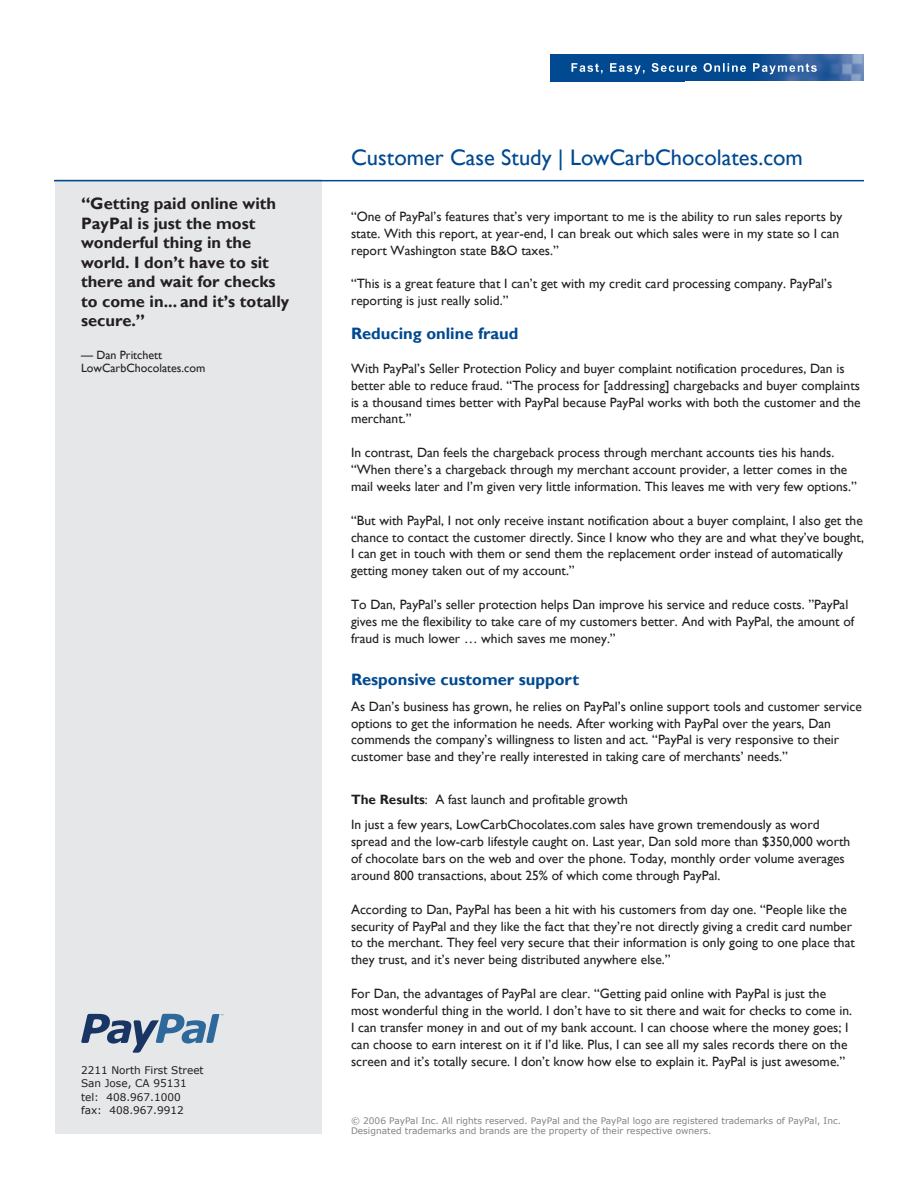
<style>
.page{position:relative;width:918px;height:1188px;background:#fff}
.page>*{position:absolute;margin:0;border:0;box-sizing:border-box;transform-origin:0 0}
.t1{font:22.5px "Gill Sans";color:#014990}
.t2{font:700 16.5px/19.5px "Gill Sans";color:#231f20}
.t3{font:700 16.5px "Gill Sans";color:#014990}
.t4{font:13.5px/16.8px "Gill Sans";color:#231f20}
.t5{font:12px/13.5px "Gill Sans";color:#231f20}
.t6{font:10.5px/13.5px "Verdana";color:#231f20}
.t7{font:9px/10.5px "Verdana";color:#808285}
.s1{font-weight:700}
</style>
<div class="page">
<div style="left:550px;top:54px;width:135px;height:27px;background:#014990"></div>
<img style="left:685px;top:54px;width:179px;height:27px">
<svg style="left:571px;top:63px;width:246px;height:11px"></svg>
<div style="left:55px;top:179px;width:267px;height:955px;background:#e6e7e9"></div>
<hr style="left:54px;top:180px;width:810px;height:1px;background:#014990">
<svg style="left:81px;top:1014px;width:142px;height:39px"></svg>
<p class="t2" style="left:81px;top:195px;width:210px">“Getting paid online with<br>PayPal is just the most wonderful thing in the world. I don’t have to sit there and wait for checks to come in... and it’s totally secure.”</p>
<p class="t5" style="left:81px;top:348px;width:126px">— Dan Pritchett<br>LowCarbChocolates.com</p>
<p class="t6" style="left:81px;top:1063px;width:124px">2211 North First Street<br>San Jose, CA 95131 tel: 408.967.1000 fax: 408.967.9912</p>
<h1 class="t1" style="left:351px;top:144px;width:453px">Customer Case Study | LowCarbChocolates.com</h1>
<p class="t4" style="left:351px;top:208px;width:493px">“One of PayPal’s features that’s very important to me is the ability to run sales reports by state. With this report, at year-end, I can break out which sales were in my state so I can report Washington state B&amp;O taxes.”</p>
<p class="t4" style="left:351px;top:276px;width:483px">“This is a great feature that I can’t get with my credit card processing company. PayPal’s reporting is just really solid.”</p>
<p class="t3" style="left:351px;top:324px;width:169px">Reducing online fraud</p>
<p class="t4" style="left:351px;top:360px;width:511px">With PayPal’s Seller Protection Policy and buyer complaint notification procedures, Dan is better able to reduce fraud. “The process for [addressing] chargebacks and buyer complaints is a thousand times better with PayPal because PayPal works with both the customer and the merchant.”</p>
<p class="t4" style="left:351px;top:445px;width:507px">In contrast, Dan feels the chargeback process through merchant accounts ties his hands. “When there’s a chargeback through my merchant account provider, a letter comes in the mail weeks later and I’m given very little information. This leaves me with very few options.”</p>
<p class="t4" style="left:351px;top:512px;width:514px">“But with PayPal, I not only receive instant notification about a buyer complaint, I also get the chance to contact the customer directly. Since I know who they are and what they’ve bought, I can get in touch with them or send them the replacement order instead of automatically getting money taken out of my account.”</p>
<p class="t4" style="left:351px;top:596px;width:505px">To Dan, PayPal’s seller protection helps Dan improve his service and reduce costs. ”PayPal gives me the flexibility to take care of my customers better. And with PayPal, the amount of fraud is much lower … which saves me money.”</p>
<p class="t3" style="left:351px;top:670px;width:230px">Responsive customer support</p>
<p class="t4" style="left:351px;top:698px;width:512px">As Dan’s business has grown, he relies on PayPal’s online support tools and customer service options to get the information he needs. After working with PayPal over the years, Dan commends the company’s willingness to listen and act. “PayPal is very responsive to their customer base and they’re really interested in taking care of merchants’ needs.”</p>
<p class="t4" style="left:351px;top:787px;width:470px;line-height:25.5px"><span class="s1">The Results</span>: A fast launch and profitable growth<br>In just a few years, LowCarbChocolates.com sales have grown tremendously as word</p>
<p class="t4" style="left:351px;top:833px;width:501px">spread and the low-carb lifestyle caught on. Last year, Dan sold more than $350,000 worth of chocolate bars on the web and over the phone. Today, monthly order volume averages around 800 transactions, about 25% of which come through PayPal.</p>
<p class="t4" style="left:351px;top:901px;width:505px">According to Dan, PayPal has been a hit with his customers from day one. “People like the security of PayPal and they like the fact that they’re not directly giving a credit card number to the merchant. They feel very secure that their information is only going to one place that they trust, and it’s never being distributed anywhere else.”</p>
<p class="t4" style="left:351px;top:985px;width:503px">For Dan, the advantages of PayPal are clear. “Getting paid online with PayPal is just the most wonderful thing in the world. I don’t have to sit there and wait for checks to come in.<br>I can transfer money in and out of my bank account. I can choose where the money goes; I can choose to earn interest on it if I’d like. Plus, I can see all my sales records there on the screen and it’s totally secure. I don’t know how else to explain it. PayPal is just awesome.”</p>
<p class="t7" style="left:351px;top:1115px;width:492px">© 2006 PayPal Inc. All rights reserved. PayPal and the PayPal logo are registered trademarks of PayPal, Inc.<br>Designated trademarks and brands are the property of their respective owners.</p>
</div>
